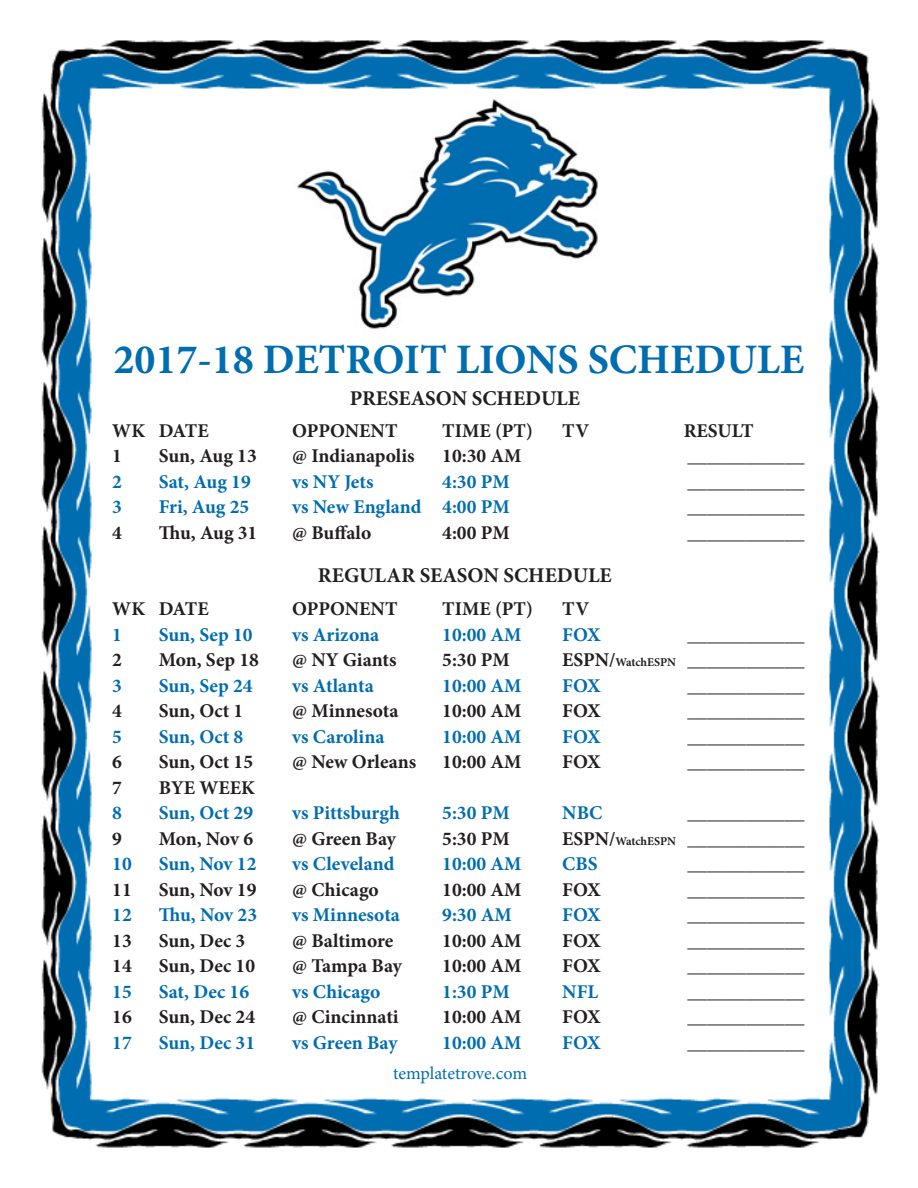
<style>
.page{position:relative;width:918px;height:1188px;background:#fff}
.page>*{position:absolute;margin:0;border:0;box-sizing:border-box;transform-origin:0 0}
.t1{font:700 42px "Minion Pro";color:#006db0}
.t2{font:700 21px "Minion Pro";color:#231f20}
.t3{font:700 19.5px "Minion Pro";color:#231f20}
.t4{font:700 19.5px "Minion Pro";color:#006db0}
.t5{font:18px "Minion Pro";letter-spacing:-.005em;color:#006db0}
.s1{font-size:12px}
</style>
<div class="page">
<img style="left:41px;top:40px;width:839px;height:1108px">
<img style="left:275px;top:91px;width:368px;height:255px">
<p class="t1" style="left:113px;top:330px;width:692px">2017-18 DETROIT LIONS SCHEDULE</p>
<p class="t2" style="left:350px;top:384px;width:232px">PRESEASON SCHEDULE</p>
<p class="t3" style="left:112px;top:417px;width:98px">WK DATE</p>
<p class="t3" style="left:292px;top:417px;width:107px">OPPONENT</p>
<p class="t3" style="left:442px;top:417px;width:92px">TIME (PT)</p>
<p class="t3" style="left:562px;top:417px;width:28px">TV</p>
<p class="t3" style="left:684px;top:417px;width:71px">RESULT</p>
<p class="t3" style="left:112px;top:442px;width:11px">1</p>
<p class="t3" style="left:159px;top:442px;width:99px">Sun, Aug 13</p>
<p class="t3" style="left:292px;top:442px;width:124px">@ Indianapolis</p>
<p class="t3" style="left:442px;top:442px;width:81px">10:30 AM</p>
<p class="t3" style="left:688px;top:442px;width:118px">____________</p>
<p class="t4" style="left:112px;top:468px;width:11px">2</p>
<p class="t4" style="left:159px;top:468px;width:94px">Sat, Aug 19</p>
<p class="t4" style="left:292px;top:468px;width:83px">vs NY Jets</p>
<p class="t4" style="left:442px;top:468px;width:69px">4:30 PM</p>
<p class="t3" style="left:688px;top:468px;width:118px">____________</p>
<p class="t4" style="left:112px;top:493px;width:11px">3</p>
<p class="t4" style="left:159px;top:493px;width:92px">Fri, Aug 25</p>
<p class="t4" style="left:292px;top:493px;width:219px">vs New England 4:00 PM</p>
<p class="t3" style="left:688px;top:493px;width:118px">____________</p>
<p class="t3" style="left:112px;top:519px;width:11px">4</p>
<p class="t3" style="left:159px;top:519px;width:100px">Thu, Aug 31</p>
<p class="t3" style="left:292px;top:519px;width:81px">@ Buffalo</p>
<p class="t3" style="left:442px;top:519px;width:69px">4:00 PM</p>
<p class="t3" style="left:688px;top:519px;width:118px">____________</p>
<p class="t2" style="left:318px;top:561px;width:295px">REGULAR SEASON SCHEDULE</p>
<p class="t3" style="left:112px;top:595px;width:98px">WK DATE</p>
<p class="t3" style="left:292px;top:595px;width:107px">OPPONENT</p>
<p class="t3" style="left:442px;top:595px;width:92px">TIME (PT)</p>
<p class="t3" style="left:562px;top:595px;width:28px">TV</p>
<p class="t4" style="left:112px;top:621px;width:11px">1</p>
<p class="t4" style="left:159px;top:621px;width:95px">Sun, Sep 10</p>
<p class="t4" style="left:292px;top:621px;width:89px">vs Arizona</p>
<p class="t4" style="left:442px;top:621px;width:81px">10:00 AM</p>
<p class="t4" style="left:562px;top:621px;width:40px">FOX</p>
<p class="t3" style="left:688px;top:621px;width:118px">____________</p>
<p class="t3" style="left:112px;top:646px;width:11px">2</p>
<p class="t3" style="left:159px;top:646px;width:102px">Mon, Sep 18</p>
<p class="t3" style="left:292px;top:646px;width:106px">@ NY Giants</p>
<p class="t3" style="left:442px;top:646px;width:69px">5:30 PM</p>
<p class="t3" style="left:562px;top:646px;width:244px">ESPN/<span class="s1">WatchESPN</span> ____________</p>
<p class="t4" style="left:112px;top:672px;width:11px">3</p>
<p class="t4" style="left:159px;top:672px;width:95px">Sun, Sep 24</p>
<p class="t4" style="left:292px;top:672px;width:83px">vs Atlanta</p>
<p class="t4" style="left:442px;top:672px;width:81px">10:00 AM</p>
<p class="t4" style="left:562px;top:672px;width:40px">FOX</p>
<p class="t3" style="left:688px;top:672px;width:118px">____________</p>
<p class="t3" style="left:112px;top:697px;width:11px">4</p>
<p class="t3" style="left:159px;top:697px;width:86px">Sun, Oct 1</p>
<p class="t3" style="left:292px;top:697px;width:108px">@ Minnesota</p>
<p class="t3" style="left:442px;top:697px;width:81px">10:00 AM</p>
<p class="t3" style="left:562px;top:697px;width:40px">FOX</p>
<p class="t3" style="left:688px;top:697px;width:118px">____________</p>
<p class="t4" style="left:112px;top:723px;width:11px">5</p>
<p class="t4" style="left:159px;top:723px;width:86px">Sun, Oct 8</p>
<p class="t4" style="left:292px;top:723px;width:94px">vs Carolina</p>
<p class="t4" style="left:442px;top:723px;width:81px">10:00 AM</p>
<p class="t4" style="left:562px;top:723px;width:40px">FOX</p>
<p class="t3" style="left:688px;top:723px;width:118px">____________</p>
<p class="t3" style="left:112px;top:748px;width:11px">6</p>
<p class="t3" style="left:159px;top:748px;width:96px">Sun, Oct 15</p>
<p class="t3" style="left:292px;top:748px;width:126px">@ New Orleans</p>
<p class="t3" style="left:442px;top:748px;width:81px">10:00 AM</p>
<p class="t3" style="left:562px;top:748px;width:40px">FOX</p>
<p class="t3" style="left:688px;top:748px;width:118px">____________</p>
<p class="t3" style="left:112px;top:774px;width:11px">7</p>
<p class="t3" style="left:159px;top:774px;width:98px">BYE WEEK</p>
<p class="t4" style="left:112px;top:799px;width:11px">8</p>
<p class="t4" style="left:159px;top:799px;width:96px">Sun, Oct 29</p>
<p class="t4" style="left:292px;top:799px;width:109px">vs Pittsburgh</p>
<p class="t4" style="left:442px;top:799px;width:69px">5:30 PM</p>
<p class="t4" style="left:562px;top:799px;width:42px">NBC</p>
<p class="t3" style="left:688px;top:799px;width:118px">____________</p>
<p class="t3" style="left:112px;top:825px;width:11px">9</p>
<p class="t3" style="left:159px;top:825px;width:96px">Mon, Nov 6</p>
<p class="t3" style="left:292px;top:825px;width:105px">@ Green Bay</p>
<p class="t3" style="left:442px;top:825px;width:69px">5:30 PM</p>
<p class="t3" style="left:562px;top:825px;width:244px">ESPN/<span class="s1">WatchESPN</span> ____________</p>
<p class="t4" style="left:112px;top:850px;width:21px">10</p>
<p class="t4" style="left:159px;top:850px;width:99px">Sun, Nov 12</p>
<p class="t4" style="left:292px;top:850px;width:104px">vs Cleveland</p>
<p class="t4" style="left:442px;top:850px;width:81px">10:00 AM</p>
<p class="t4" style="left:562px;top:850px;width:37px">CBS</p>
<p class="t3" style="left:688px;top:850px;width:118px">____________</p>
<p class="t3" style="left:112px;top:876px;width:21px">11</p>
<p class="t3" style="left:159px;top:876px;width:99px">Sun, Nov 19</p>
<p class="t3" style="left:292px;top:876px;width:88px">@ Chicago</p>
<p class="t3" style="left:442px;top:876px;width:81px">10:00 AM</p>
<p class="t3" style="left:562px;top:876px;width:40px">FOX</p>
<p class="t3" style="left:688px;top:876px;width:118px">____________</p>
<p class="t4" style="left:112px;top:901px;width:21px">12</p>
<p class="t4" style="left:159px;top:901px;width:100px">Thu, Nov 23</p>
<p class="t4" style="left:292px;top:901px;width:109px">vs Minnesota</p>
<p class="t4" style="left:442px;top:901px;width:71px">9:30 AM</p>
<p class="t4" style="left:562px;top:901px;width:40px">FOX</p>
<p class="t3" style="left:688px;top:901px;width:118px">____________</p>
<p class="t3" style="left:112px;top:927px;width:21px">13</p>
<p class="t3" style="left:159px;top:927px;width:88px">Sun, Dec 3</p>
<p class="t3" style="left:292px;top:927px;width:103px">@ Baltimore</p>
<p class="t3" style="left:442px;top:927px;width:81px">10:00 AM</p>
<p class="t3" style="left:562px;top:927px;width:40px">FOX</p>
<p class="t3" style="left:688px;top:927px;width:118px">____________</p>
<p class="t3" style="left:112px;top:952px;width:21px">14</p>
<p class="t3" style="left:159px;top:952px;width:98px">Sun, Dec 10</p>
<p class="t3" style="left:292px;top:952px;width:111px">@ Tampa Bay</p>
<p class="t3" style="left:442px;top:952px;width:81px">10:00 AM</p>
<p class="t3" style="left:562px;top:952px;width:40px">FOX</p>
<p class="t3" style="left:688px;top:952px;width:118px">____________</p>
<p class="t4" style="left:112px;top:978px;width:21px">15</p>
<p class="t4" style="left:159px;top:978px;width:92px">Sat, Dec 16</p>
<p class="t4" style="left:292px;top:978px;width:90px">vs Chicago</p>
<p class="t4" style="left:442px;top:978px;width:69px">1:30 PM</p>
<p class="t4" style="left:562px;top:978px;width:37px">NFL</p>
<p class="t3" style="left:688px;top:978px;width:118px">____________</p>
<p class="t3" style="left:112px;top:1003px;width:21px">16</p>
<p class="t3" style="left:159px;top:1003px;width:98px">Sun, Dec 24</p>
<p class="t3" style="left:292px;top:1003px;width:108px">@ Cincinnati</p>
<p class="t3" style="left:442px;top:1003px;width:81px">10:00 AM</p>
<p class="t3" style="left:562px;top:1003px;width:40px">FOX</p>
<p class="t3" style="left:688px;top:1003px;width:118px">____________</p>
<p class="t4" style="left:112px;top:1029px;width:21px">17</p>
<p class="t4" style="left:159px;top:1029px;width:98px">Sun, Dec 31</p>
<p class="t4" style="left:292px;top:1029px;width:107px">vs Green Bay</p>
<p class="t4" style="left:442px;top:1029px;width:81px">10:00 AM</p>
<p class="t4" style="left:562px;top:1029px;width:40px">FOX</p>
<p class="t3" style="left:688px;top:1029px;width:118px">____________</p>
<p class="t5" style="left:393px;top:1061px;width:136px">templatetrove.com</p>
</div>
